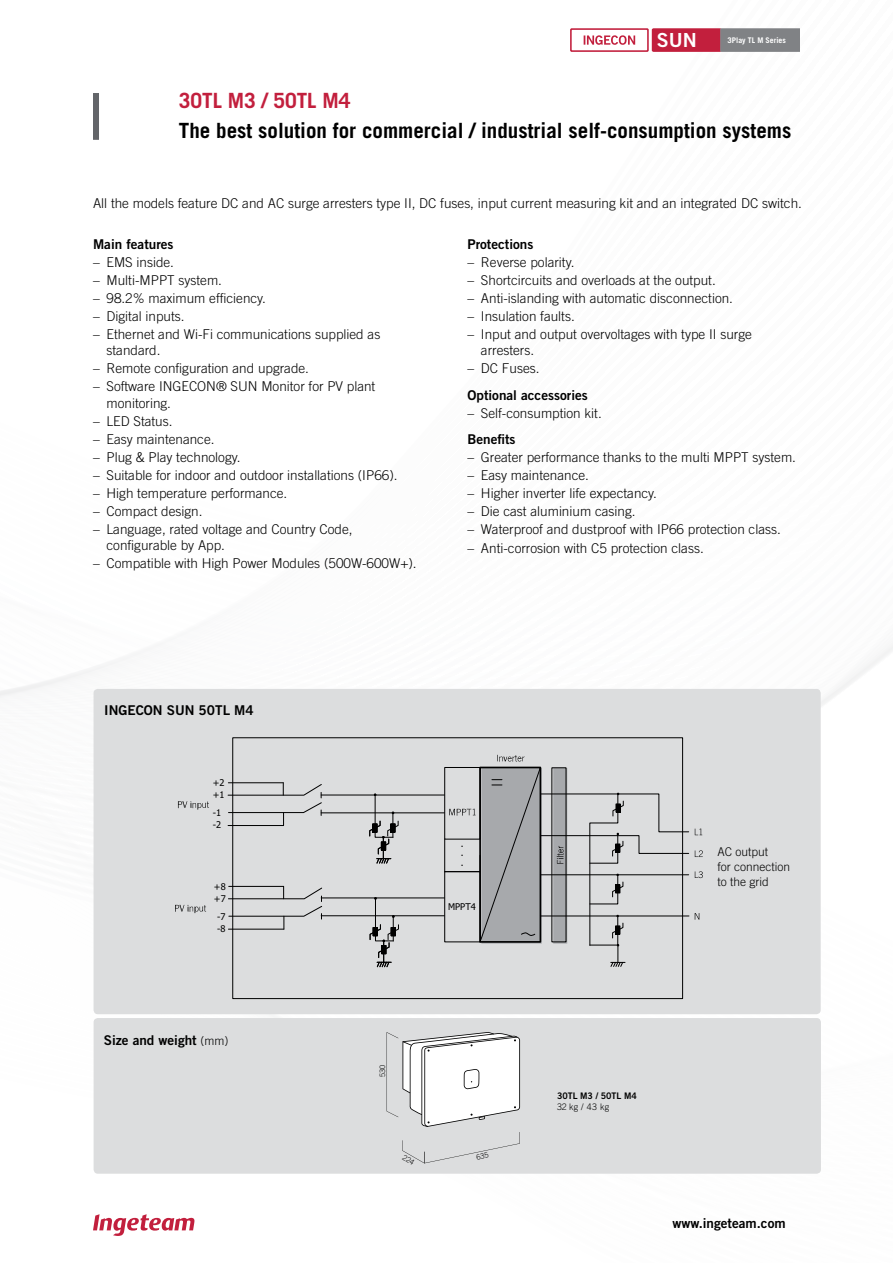
<style>
.page{position:relative;width:893px;height:1263px;background:#fff}
.page>*{position:absolute;margin:0;border:0;box-sizing:border-box;transform-origin:0 0}
.Título_3_-_Black{font:700 21px "Trade Gothic LT Std";color:#000}
.Título_3_-_Black-2{font:700 21px "Trade Gothic LT Std";color:#c21f3d}
.Título_2-_Cool_Gray_10{font:19.35px "Trade Gothic LT Std Bd 2";color:#fff}
.Cuerpo_texto_-_Black{font:300 13.5px/16.5px "Trade Gothic LT Std";color:#000}
.Cuerpo_texto_-_Black-2{font:13.5px "Trade Gothic LT Std Bd 2";color:#000}
.Cuerpo_texto_-_Black-3{font:300 12px/15px "Trade Gothic LT Std";color:#000}
.t1{font:9.15px/12.1px "Tahoma";color:#000}
.ParaStyle04_Leading_Auto{font:9px "Trade Gothic LT Std Bd 2";letter-spacing:-.005em;color:#000}
.ParaStyle14_Leading_Auto{font:300 9px "Trade Gothic LT Std";letter-spacing:.035em;color:#000}
.Título_3_-_Black-3{font:700 7.8px "Trade Gothic LT Std";color:#fff}
.ParaStyle04_Leading_Auto-2{font:300 7.5px "Trade Gothic LT Std";color:#000}
.s1{font-size:13.8px}
.s2{font-family:"Trade Gothic LT Std";font-weight:300;font-size:12px}
</style>
<div class="page">
<div style="left:570px;top:28px;width:79px;height:24px;background:linear-gradient(to right,#d46277,#d46176);border-radius:2px"></div>
<div style="left:572px;top:30px;width:75px;height:20px;background:#fff"></div>
<svg style="left:584px;top:35px;width:51px;height:10px"></svg>
<svg style="left:652px;top:28px;width:148px;height:24px;background:#a05766"></svg>
<svg style="left:93px;top:1214px;width:101px;height:22px"></svg>
<div style="left:93px;top:93px;width:6px;height:47px;background:#636569"></div>
<div style="left:94px;top:689px;width:727px;height:325px;background:#dcddde;border-radius:4px"></div>
<div style="left:94px;top:1018px;width:727px;height:156px;background:#dcddde;border-radius:4px"></div>
<hr style="left:321px;top:795px;width:123px;height:1px;background:#000">
<hr style="left:321px;top:812px;width:123px;height:1px;background:#000">
<svg style="left:369px;top:794px;width:30px;height:70px"></svg>
<svg style="left:695px;top:913px;width:4px;height:7px"></svg>
<svg style="left:695px;top:871px;width:8px;height:7px"></svg>
<svg style="left:695px;top:850px;width:8px;height:7px"></svg>
<svg style="left:695px;top:828px;width:7px;height:7px"></svg>
<svg style="left:178px;top:801px;width:31px;height:8px"></svg>
<svg style="left:497px;top:755px;width:28px;height:6px"></svg>
<hr style="left:228px;top:782px;width:55px;height:1px;background:#000">
<hr style="left:228px;top:825px;width:56px;height:1px;background:#000">
<svg style="left:227px;top:783px;width:95px;height:42px"></svg>
<hr style="left:321px;top:915px;width:123px;height:1px;background:#000">
<hr style="left:321px;top:898px;width:123px;height:1px;background:#000">
<svg style="left:369px;top:897px;width:30px;height:70px"></svg>
<hr style="left:228px;top:929px;width:56px;height:1px;background:#000">
<svg style="left:228px;top:886px;width:95px;height:43px"></svg>
<svg style="left:175px;top:905px;width:31px;height:8px"></svg>
<svg style="left:444px;top:767px;width:245px;height:200px"></svg>
<svg style="left:387px;top:1032px;width:133px;height:132px"></svg>
<p class="Título_3_-_Black-2" style="left:179px;top:88px;width:173px">30TL M3 / 50TL M4</p>
<p class="Título_2-_Cool_Gray_10" style="left:657px;top:28px;width:41px">SUN</p>
<p class="Título_3_-_Black-3" style="left:728px;top:36px;width:60px">3Play TL M Series</p>
<p class="Título_3_-_Black" style="left:179px;top:118px;width:614px">The best solution for commercial / industrial self-consumption systems</p>
<p class="Cuerpo_texto_-_Black" style="left:93px;top:195px;width:710px">All the models feature DC and AC surge arresters type II, DC fuses, input current measuring kit and an integrated DC switch.</p>
<p class="Cuerpo_texto_-_Black-2" style="left:93px;top:236px;width:82px">Main features</p>
<p class="Cuerpo_texto_-_Black" style="left:93px;top:254px;width:83px">– EMS inside.</p>
<p class="Cuerpo_texto_-_Black" style="left:93px;top:272px;width:130px">– Multi-MPPT system.</p>
<p class="Cuerpo_texto_-_Black" style="left:93px;top:290px;width:175px">– 98.2% maximum efficiency.</p>
<p class="Cuerpo_texto_-_Black" style="left:93px;top:308px;width:93px">– Digital inputs.</p>
<p class="Cuerpo_texto_-_Black" style="left:106px;top:326px;width:275px;text-indent:-14px">– Ethernet and Wi-Fi communications supplied as standard.</p>
<p class="Cuerpo_texto_-_Black" style="left:93px;top:360px;width:218px">– Remote configuration and upgrade.</p>
<p class="Cuerpo_texto_-_Black" style="left:106px;top:378px;width:270px;text-indent:-14px">– Software INGECON® SUN Monitor for PV plant monitoring.</p>
<p class="Cuerpo_texto_-_Black" style="left:93px;top:413px;width:81px">– LED Status.</p>
<p class="Cuerpo_texto_-_Black" style="left:93px;top:431px;width:123px">– Easy maintenance.</p>
<p class="Cuerpo_texto_-_Black" style="left:93px;top:449px;width:149px">– Plug &amp; Play technology.</p>
<p class="Cuerpo_texto_-_Black" style="left:93px;top:467px;width:306px">– Suitable for indoor and outdoor installations (IP66).</p>
<p class="Cuerpo_texto_-_Black" style="left:93px;top:485px;width:196px">– High temperature performance.</p>
<p class="Cuerpo_texto_-_Black" style="left:93px;top:503px;width:111px">– Compact design.</p>
<p class="Cuerpo_texto_-_Black" style="left:106px;top:521px;width:248px;text-indent:-14px">– Language, rated voltage and Country Code, configurable by App.</p>
<p class="Cuerpo_texto_-_Black" style="left:93px;top:555px;width:325px">– Compatible with High Power Modules (500W-600W+)<span class="s1">.</span></p>
<p class="Cuerpo_texto_-_Black-2" style="left:467px;top:236px;width:67px">Protections</p>
<p class="Cuerpo_texto_-_Black" style="left:467px;top:254px;width:108px">– Reverse polarity.</p>
<p class="Cuerpo_texto_-_Black" style="left:467px;top:272px;width:250px">– Shortcircuits and overloads at the output.</p>
<p class="Cuerpo_texto_-_Black" style="left:467px;top:290px;width:267px">– Anti-islanding with automatic disconnection.</p>
<p class="Cuerpo_texto_-_Black" style="left:467px;top:308px;width:109px">– Insulation faults.</p>
<p class="Cuerpo_texto_-_Black" style="left:481px;top:326px;width:272px;text-indent:-14px">– Input and output overvoltages with type II surge arresters.</p>
<p class="Cuerpo_texto_-_Black" style="left:467px;top:360px;width:74px">– DC Fuses.</p>
<p class="Cuerpo_texto_-_Black-2" style="left:467px;top:387px;width:122px">Optional accessories</p>
<p class="Cuerpo_texto_-_Black" style="left:467px;top:405px;width:136px">– Self-consumption kit.</p>
<p class="Cuerpo_texto_-_Black-2" style="left:467px;top:431px;width:50px">Benefits</p>
<p class="Cuerpo_texto_-_Black" style="left:467px;top:449px;width:330px">– Greater performance thanks to the multi MPPT system.</p>
<p class="Cuerpo_texto_-_Black" style="left:467px;top:467px;width:123px">– Easy maintenance.</p>
<p class="Cuerpo_texto_-_Black" style="left:467px;top:485px;width:191px">– Higher inverter life expectancy.</p>
<p class="Cuerpo_texto_-_Black" style="left:467px;top:503px;width:170px">– Die cast aluminium casing.</p>
<p class="Cuerpo_texto_-_Black" style="left:467px;top:521px;width:315px">– Waterproof and dustproof with IP66 protection class.</p>
<p class="Cuerpo_texto_-_Black" style="left:467px;top:539px;width:238px">– Anti-corrosion with C5 protection class.</p>
<p class="Cuerpo_texto_-_Black-2" style="left:104px;top:701px;width:151px">INGECON SUN 50TL M4</p>
<p class="t1" style="left:213px;top:777px;width:13px">+2</p>
<p class="t1" style="left:213px;top:807px;width:10px">-1 -2</p>
<p class="t1" style="left:213px;top:789px;width:13px">+1</p>
<p class="t1" style="left:214px;top:881px;width:13px">+8</p>
<p class="t1" style="left:217px;top:911px;width:10px">-7 -8</p>
<p class="t1" style="left:214px;top:893px;width:13px">+7</p>
<p class="Cuerpo_texto_-_Black-2" style="left:104px;top:1032px;width:126px">Size and weight <span class="s2">(mm)</span></p>
<p class="ParaStyle04_Leading_Auto-2" style="left:378px;top:1077px;width:14px;rotate:-90deg">530</p>
<p class="t1" style="left:461px;top:839px;width:4px;line-height:9.6px;text-align:justify">. . .</p>
<p class="t1" style="left:448px;top:901px;width:29px">MPPT4</p>
<p class="Cuerpo_texto_-_Black-3" style="left:718px;top:844px;width:74px">AC output<br>for connection to the grid</p>
<p class="ParaStyle04_Leading_Auto" style="left:557px;top:1090px;width:81px">30TL M3 / 50TL M4</p>
<p class="ParaStyle14_Leading_Auto" style="left:557px;top:1101px;width:54px">32 kg / 43 kg</p>
<p class="Cuerpo_texto_-_Black-2" style="left:672px;top:1215px;width:115px">www.ingeteam.com</p>
</div>
